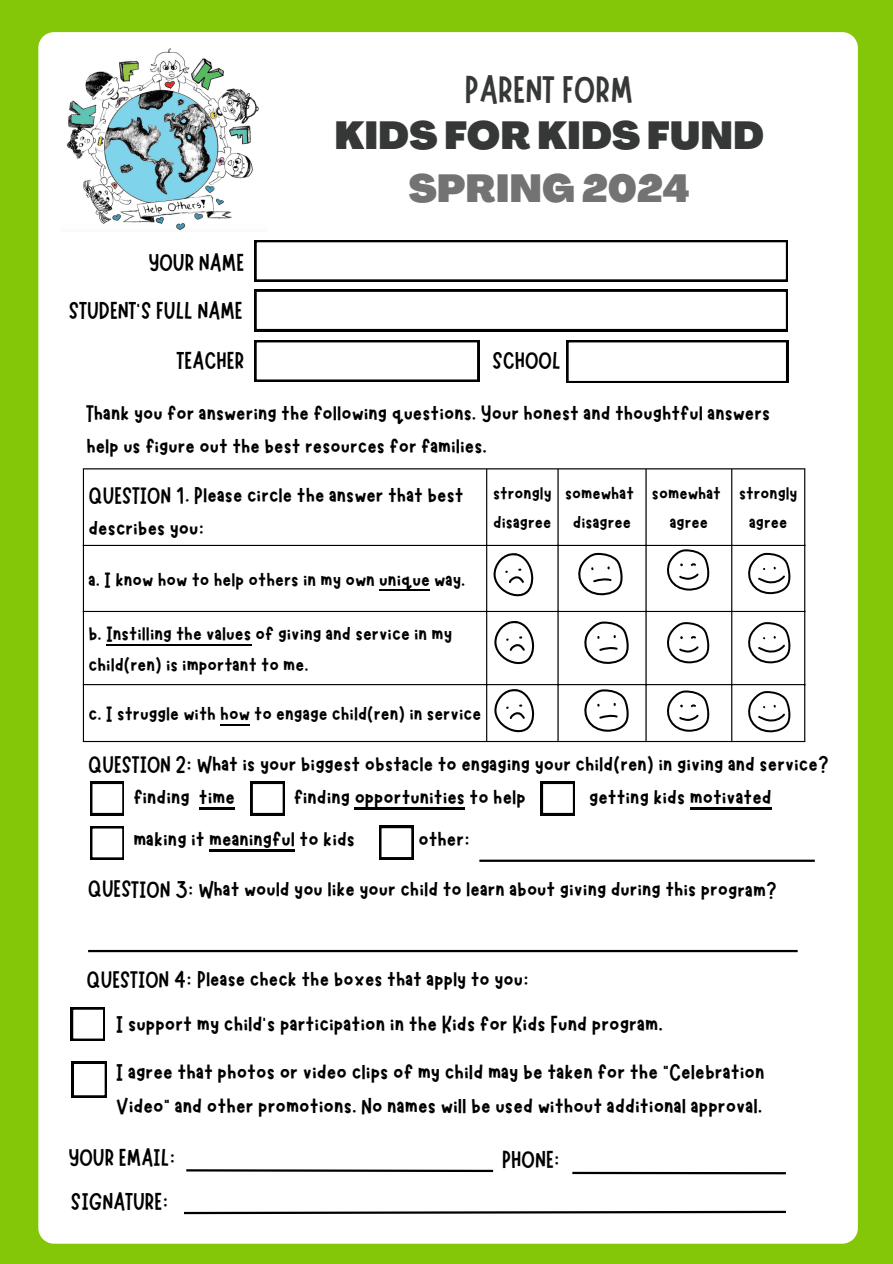
<style>
.page{position:relative;width:893px;height:1264px;background:#fff}
.page>*{position:absolute;margin:0;border:0;box-sizing:border-box;transform-origin:0 0}
.t1{font:900 38.4px "Agrandir";color:#363838}
.t2{font:38.4px "Marykate";color:#363838}
.t3{font:900 38.4px "Agrandir";color:#737373}
.t4{font:24.6px/34px "Marykate";color:#000}
.t5{font:24.45px "Marykate";color:#000}
.t6{font:24px/32.8px "Marykate";color:#000}
.t7{font:22.5px/31px "Marykate";color:#000}
.t8{font:21px/29.2px "Marykate";color:#000}
</style>
<div class="page">
<div style="left:0;top:0;width:892px;height:1263px;background:#84c709"></div>
<div style="left:38px;top:32px;width:819px;height:1211px;background:#fff"></div>
<svg style="left:254px;top:289px;width:533px;height:42px;background:#dfdfdf"></svg>
<hr style="left:88px;top:949px;width:709px;height:3px;background:#000">
<img style="left:60px;top:46px;width:207px;height:186px">
<svg style="left:254px;top:340px;width:225px;height:42px;background:#dcdcdc"></svg>
<svg style="left:566px;top:340px;width:222px;height:43px;background:#dedede"></svg>
<hr style="left:379px;top:589px;width:51px;height:2px;background:#000">
<hr style="left:106px;top:644px;width:145px;height:1px;background:#000">
<hr style="left:220px;top:724px;width:30px;height:2px;background:#000">
<hr style="left:83px;top:469px;width:1px;height:272px;background:#000">
<hr style="left:486px;top:469px;width:1px;height:272px;background:#000">
<hr style="left:557px;top:469px;width:1px;height:272px;background:#000">
<hr style="left:645px;top:469px;width:1px;height:272px;background:#000">
<hr style="left:731px;top:469px;width:1px;height:272px;background:#000">
<hr style="left:804px;top:469px;width:1px;height:272px;background:#000">
<hr style="left:83px;top:468px;width:722px;height:1px;background:#000">
<hr style="left:83px;top:545px;width:722px;height:1px;background:#000">
<hr style="left:83px;top:611px;width:722px;height:1px;background:#000">
<hr style="left:83px;top:684px;width:722px;height:1px;background:#000">
<hr style="left:83px;top:741px;width:722px;height:1px;background:#000">
<hr style="left:199px;top:808px;width:36px;height:2px;background:#000">
<hr style="left:354px;top:808px;width:111px;height:2px;background:#000">
<hr style="left:689px;top:808px;width:82px;height:2px;background:#000">
<hr style="left:209px;top:849px;width:86px;height:2px;background:#000">
<svg style="left:493px;top:553px;width:40px;height:43px;background:#d2d2d2"></svg>
<svg style="left:574px;top:553px;width:49px;height:42px;background:#d7d7d7"></svg>
<svg style="left:663px;top:549px;width:46px;height:42px;background:#d6d6d6"></svg>
<svg style="left:744px;top:553px;width:46px;height:41px;background:#d4d4d4"></svg>
<svg style="left:494px;top:620px;width:40px;height:44px;background:#d2d2d2"></svg>
<svg style="left:580px;top:621px;width:49px;height:43px;background:#d8d8d8"></svg>
<svg style="left:663px;top:622px;width:46px;height:41px;background:#d5d5d5"></svg>
<svg style="left:744px;top:622px;width:46px;height:41px;background:#d4d4d4"></svg>
<svg style="left:494px;top:688px;width:40px;height:44px;background:#d3d3d3"></svg>
<svg style="left:580px;top:689px;width:49px;height:43px;background:#d8d8d8"></svg>
<svg style="left:663px;top:690px;width:46px;height:42px;background:#d6d6d6"></svg>
<svg style="left:744px;top:691px;width:46px;height:41px;background:#d4d4d4"></svg>
<svg style="left:250px;top:781px;width:34px;height:34px"></svg>
<svg style="left:90px;top:781px;width:34px;height:34px"></svg>
<svg style="left:541px;top:781px;width:33px;height:34px"></svg>
<svg style="left:71px;top:1007px;width:34px;height:33px"></svg>
<svg style="left:72px;top:1061px;width:35px;height:36px"></svg>
<svg style="left:184px;top:1168px;width:311px;height:5px;background:#8d8d8d"></svg>
<svg style="left:254px;top:240px;width:533px;height:41px;background:#e4e4e4"></svg>
<svg style="left:182px;top:1209px;width:606px;height:6px;background:#9f9f9f"></svg>
<hr style="left:572px;top:1171px;width:213px;height:3px;background:#000">
<svg style="left:90px;top:826px;width:34px;height:33px"></svg>
<hr style="left:479px;top:859px;width:335px;height:2px;background:#000">
<svg style="left:379px;top:826px;width:34px;height:33px"></svg>
<p class="t5" style="left:148px;top:246px;width:97px">YOUR NAME</p>
<p class="t5" style="left:69px;top:294px;width:175px">STUDENT'S FULL NAME</p>
<p class="t2" style="left:465px;top:65px;width:170px">PARENT FORM</p>
<p class="t1" style="left:334px;top:120px;width:431px">KIDS FOR KIDS FUND</p>
<p class="t3" style="left:408px;top:173px;width:283px">SPRING 2024</p>
<p class="t5" style="left:177px;top:345px;width:69px">TEACHER</p>
<p class="t5" style="left:492px;top:345px;width:70px">SCHOOL</p>
<p class="t6" style="left:86px;top:395px;width:685px">Thank you for answering the following questions. Your honest and thoughtful answers help us figure out the best resources for families.</p>
<p class="t6" style="left:88px;top:476px;width:376px">QUESTION 1. Please circle the answer that best describes you:</p>
<p class="t8" style="left:493px;top:476px;width:60px">strongly disagree</p>
<p class="t8" style="left:565px;top:476px;width:70px">somewhat</p>
<p class="t8" style="left:573px;top:505px;width:60px">disagree</p>
<p class="t8" style="left:652px;top:476px;width:70px">somewhat</p>
<p class="t8" style="left:669px;top:505px;width:40px">agree</p>
<p class="t8" style="left:739px;top:476px;width:60px">strongly</p>
<p class="t8" style="left:749px;top:505px;width:40px">agree</p>
<p class="t7" style="left:88px;top:562px;width:378px">a. I know how to help others in my own unique way.</p>
<p class="t7" style="left:88px;top:616px;width:365px">b. Instilling the values of giving and service in my child(ren) is important to me.</p>
<p class="t7" style="left:88px;top:696px;width:394px">c. I struggle with how to engage child(ren) in service</p>
<p class="t6" style="left:88px;top:745px;width:742px">QUESTION 2: What is your biggest obstacle to engaging your child(ren) in giving and service?</p>
<p class="t6" style="left:133px;top:779px;width:103px">finding time</p>
<p class="t6" style="left:293px;top:779px;width:234px">finding opportunities to help</p>
<p class="t6" style="left:589px;top:779px;width:184px">getting kids motivated</p>
<p class="t6" style="left:133px;top:820px;width:223px">making it meaningful to kids</p>
<p class="t6" style="left:418px;top:820px;width:54px">other:</p>
<p class="t6" style="left:88px;top:870px;width:690px">QUESTION 3: What would you like your child to learn about giving during this program?</p>
<p class="t6" style="left:87px;top:960px;width:444px">QUESTION 4: Please check the boxes that apply to you:</p>
<p class="t4" style="left:116px;top:1004px;width:548px">I support my child's participation in the Kids for Kids Fund program.</p>
<p class="t4" style="left:116px;top:1053px;width:650px">I agree that photos or video clips of my child may be taken for the “Celebration<br>Video” and other promotions. No names will be used without additional approval.</p>
<p class="t5" style="left:68px;top:1141px;width:109px">YOUR EMAIL:</p>
<p class="t5" style="left:71px;top:1185px;width:99px">SIGNATURE:</p>
<p class="t5" style="left:502px;top:1142px;width:60px">PHONE:</p>
</div>
